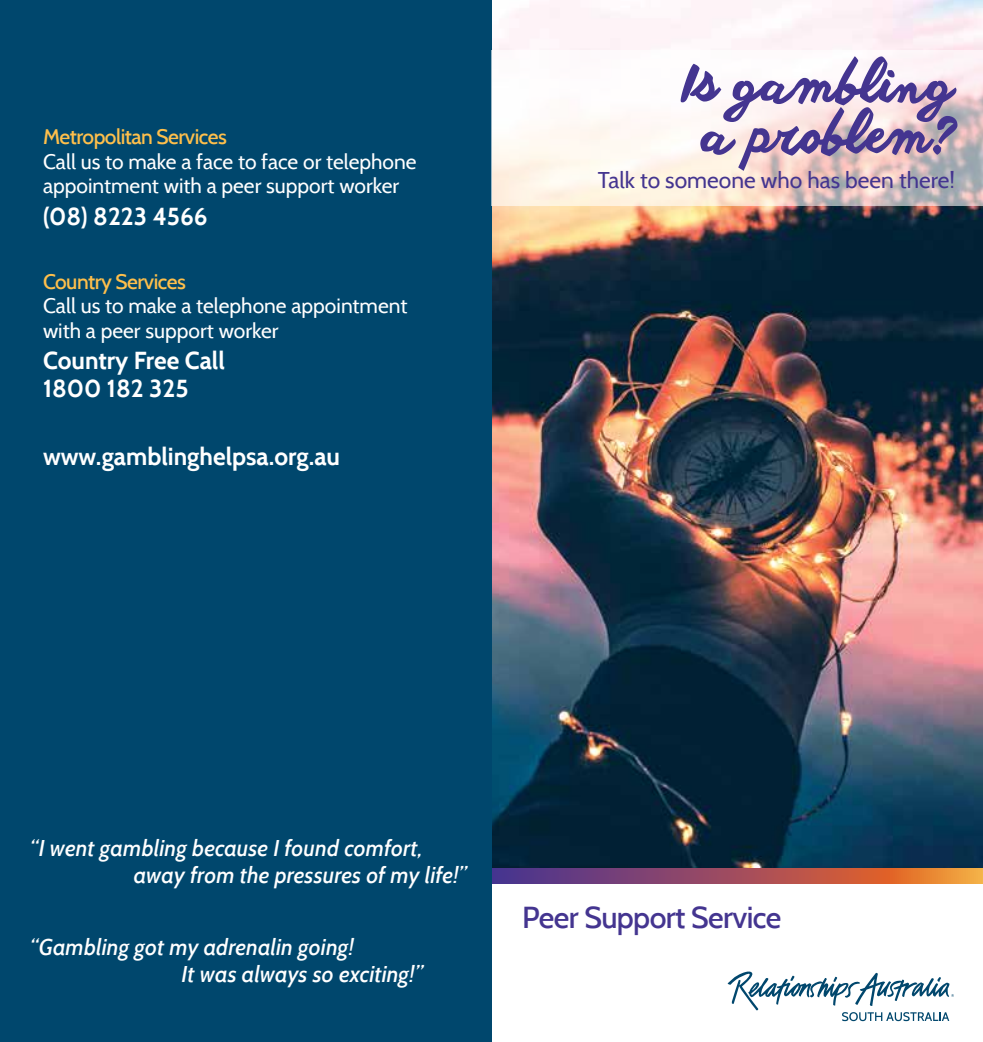
<style>
.page{position:relative;width:983px;height:1042px;background:#fff}
.page>*{position:absolute;margin:0;border:0;box-sizing:border-box;transform-origin:0 0}
.t1{font:50.4px/50.8px "anothershabby";color:#443590;text-align:center}
.t2{font:500 30.28px "Cabin";letter-spacing:-.02em;color:#443590}
.t3{font:700 24.5px/28px "Cabin";color:#fff}
.t4{font:italic 500 22.75px/26.2px "Cabin";color:#fff}
.t5{font:22.75px "Cabin";color:#443590}
.t6{font:21px/24.5px "Cabin";color:#fff}
.t7{font:500 21px "Cabin";letter-spacing:-.025em;color:#febf4b}
</style>
<div class="page">
<img style="left:491px;top:0;width:491px;height:868px">
<svg style="left:491px;top:868px;width:491px;height:15px;background:#a2545b"></svg>
<svg style="left:727px;top:971px;width:226px;height:50px"></svg>
<div style="left:0;top:0;width:491px;height:1042px;background:#00476d"></div>
<svg style="left:491px;top:50px;width:491px;height:156px"></svg>
<p class="t7" style="left:43px;top:124px;width:185px">Metropolitan Services</p>
<p class="t6" style="left:43px;top:149px;width:375px">Call us to make a face to face or telephone appointment with a peer support worker</p>
<p class="t3" style="left:43px;top:202px;width:166px">(08) 8223 4566</p>
<p class="t7" style="left:43px;top:268px;width:144px">Country Services</p>
<p class="t6" style="left:43px;top:293px;width:366px">Call us to make a telephone appointment with a peer support worker</p>
<p class="t3" style="left:43px;top:346px;width:183px">Country Free Call<br>1800 182 325</p>
<p class="t3" style="left:43px;top:442px;width:298px">www.gamblinghelpsa.org.au</p>
<h1 class="t1" style="left:682px;top:59px;width:273px">Is gambling a problem?</h1>
<p class="t5" style="left:597px;top:166px;width:358px">Talk to someone who has been there!</p>
<p class="t4" style="left:134px;top:835px;width:334px;text-indent:-104px">“I went gambling because I found comfort, away from the pressures of my life!”</p>
<p class="t4" style="left:181px;top:934px;width:243px;text-indent:-152px">“Gambling got my adrenalin going!<br>It was always so exciting!”</p>
<h2 class="t2" style="left:522px;top:898px;width:260px">Peer Support Service</h2>
</div>
